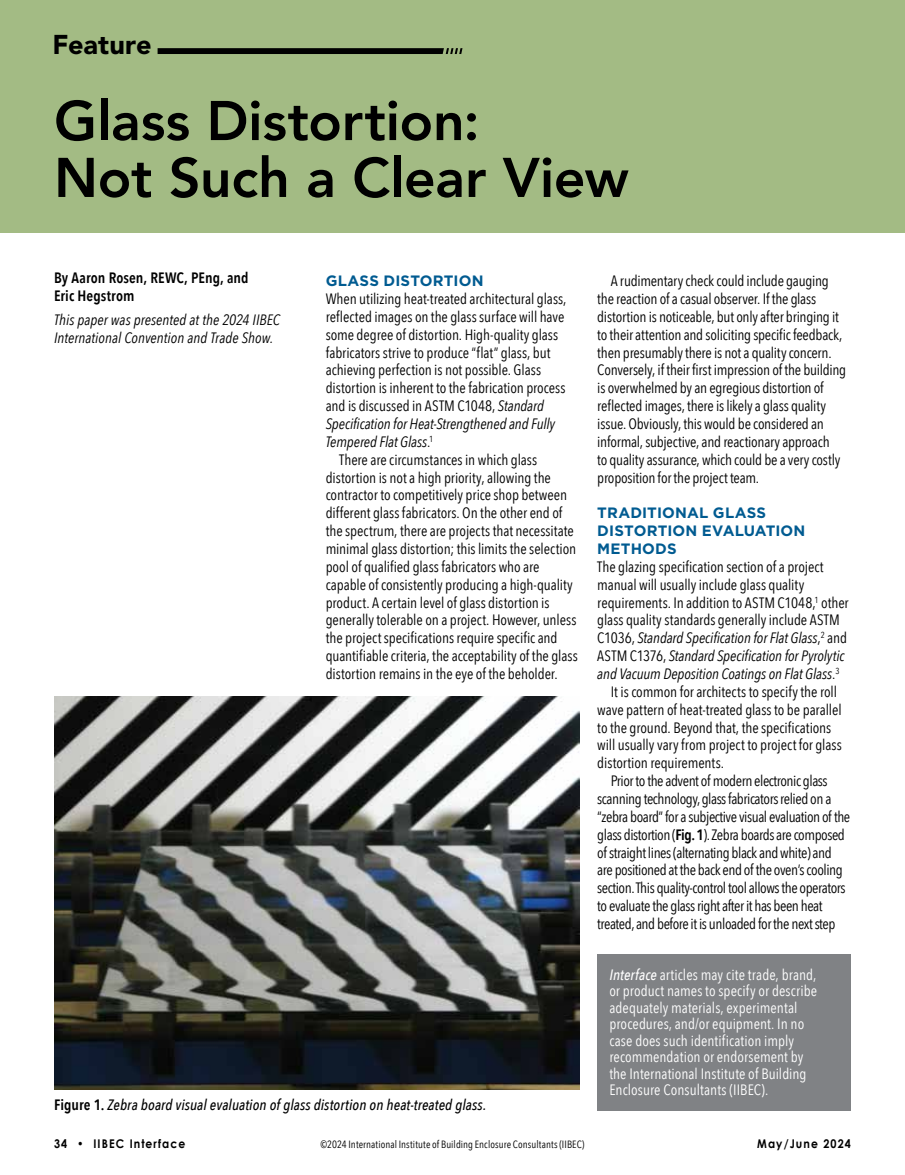
<style>
.page{position:relative;width:905px;height:1175px;background:#fff}
.page>*{position:absolute;margin:0;border:0;box-sizing:border-box;transform-origin:0 0}
.t1{font:800 55.2px/56.8px "Avenir LT Std";letter-spacing:-.005em;color:#000}
.t2{font:900 27px "Avenir LT Std";color:#000}
.t3{font:15px/17.9px "Avenir Next Condensed";letter-spacing:-.01em;color:#000}
.t4{font:15px "Avenir Next Condensed";letter-spacing:-.03em;color:#000}
.t5{font:italic 15px/17.9px "Avenir Next Condensed";letter-spacing:-.005em;color:#000}
.t6{font:15px/16.5px "Avenir Next Condensed";letter-spacing:.005em;color:#fff}
.t7{font:italic 500 15px "Avenir Next Condensed";letter-spacing:.005em;color:#000}
.t8{font:700 15px/17.9px "Gotham";letter-spacing:.01em;color:#005b91}
.t9{font:600 15px/17.9px "Avenir Next Condensed";letter-spacing:.005em;color:#000}
.t10{font:700 12px "Century Gothic";letter-spacing:.1em;color:#000;scale:.9 1}
.t11{font:10.5px "Avenir Next Condensed";letter-spacing:.01em;color:#000}
.s1{font-style:italic}
.s2{font-style:normal}
.s3{font-weight:600}
.s4{font-weight:500;font-style:italic}
.s5{font-weight:600;font-style:normal}
</style>
<div class="page">
<div style="left:0;top:0;width:904px;height:232px;background:#a3bb84"></div>
<svg style="left:158px;top:48px;width:304px;height:6px;background:#090b08"></svg>
<div style="left:597px;top:953px;width:253px;height:157px;background:#808285"></div>
<img style="left:54px;top:697px;width:525px;height:392px">
<h2 class="t2" style="left:52px;top:28px;width:101px">Feature</h2>
<h1 class="t1" style="left:54px;top:93px;width:576px">Glass Distortion:<br>Not Such a Clear View</h1>
<p class="t9" style="left:54px;top:269px;width:196px">By Aaron Rosen, REWC, PEng, and<br>Eric Hegstrom</p>
<p class="t5" style="left:54px;top:311px;width:227px">This paper was presented at the 2024 IIBEC<br>International Convention and Trade Show.</p>
<p class="t8" style="left:326px;top:272px;width:159px">GLASS DISTORTION</p>
<p class="t3" style="left:326px;top:289px;width:242px">When utilizing heat-treated architectural glass,</p>
<p class="t3" style="left:326px;top:307px;width:240px">reflected images on the glass surface will have</p>
<p class="t3" style="left:326px;top:325px;width:234px">some degree of distortion. High-quality glass</p>
<p class="t3" style="left:326px;top:343px;width:226px">fabricators strive to produce “flat” glass, but</p>
<p class="t3" style="left:326px;top:360px;width:217px">achieving perfection is not possible. Glass</p>
<p class="t3" style="left:326px;top:378px;width:241px">distortion is inherent to the fabrication process</p>
<p class="t3" style="left:326px;top:396px;width:220px">and is discussed in ASTM C1048, <span class="s1">Standard</span></p>
<p class="t5" style="left:326px;top:415px;width:231px">Specification for Heat-Strengthened and Fully</p>
<p class="t5" style="left:326px;top:433px;width:109px">Tempered Flat Glass<span class="s2">.</span><sup>1</sup></p>
<p class="t3" style="left:339px;top:450px;width:200px">There are circumstances in which glass</p>
<p class="t3" style="left:326px;top:468px;width:227px">distortion is not a high priority, allowing the</p>
<p class="t3" style="left:326px;top:485px;width:243px">contractor to competitively price shop between</p>
<p class="t3" style="left:326px;top:503px;width:238px">different glass fabricators. On the other end of</p>
<p class="t3" style="left:326px;top:521px;width:250px">the spectrum, there are projects that necessitate</p>
<p class="t3" style="left:326px;top:539px;width:252px">minimal glass distortion; this limits the selection</p>
<p class="t3" style="left:326px;top:557px;width:215px">pool of qualified glass fabricators who are</p>
<p class="t3" style="left:326px;top:575px;width:249px">capable of consistently producing a high-quality</p>
<p class="t3" style="left:326px;top:592px;width:225px">product. A certain level of glass distortion is</p>
<p class="t3" style="left:326px;top:610px;width:252px">generally tolerable on a project. However, unless</p>
<p class="t3" style="left:326px;top:628px;width:233px">the project specifications require specific and</p>
<p class="t3" style="left:326px;top:646px;width:253px">quantifiable criteria, the acceptability of the glass</p>
<p class="t3" style="left:326px;top:664px;width:233px">distortion remains in the eye of the beholder.</p>
<p class="t3" style="left:597px;top:271px;width:250px;text-indent:14px">A rudimentary check could include gauging the reaction of a casual observer. If the glass distortion is noticeable, but only after bringing it to their attention and soliciting specific feedback, then presumably there is not a quality concern.<br>Conversely, if their first impression of the building is overwhelmed by an egregious distortion of reflected images, there is likely a glass quality issue. Obviously, this would be considered an informal, subjective, and reactionary approach<br>to quality assurance, which could be a very costly proposition for the project team.</p>
<p class="t8" style="left:597px;top:504px;width:210px">TRADITIONAL GLASS<br>DISTORTION EVALUATION<br>METHODS</p>
<p class="t3" style="left:597px;top:557px;width:228px">The glazing specification section of a project</p>
<p class="t3" style="left:597px;top:575px;width:208px">manual will usually include glass quality</p>
<p class="t3" style="left:597px;top:592px;width:253px">requirements. In addition to ASTM C1048,<sup>1</sup> other</p>
<p class="t3" style="left:597px;top:610px;width:244px">glass quality standards generally include ASTM</p>
<p class="t5" style="left:597px;top:629px;width:251px"><span class="s2">C1036,</span> Standard Specification for Flat Glass<span class="s2">,</span><sup>2</sup> <span class="s2">and</span></p>
<p class="t5" style="left:597px;top:647px;width:249px"><span class="s2">ASTM C1376,</span> Standard Specification for Pyrolytic</p>
<p class="t5" style="left:597px;top:665px;width:244px">and Vacuum Deposition Coatings on Flat Glass<span class="s2">.</span><sup>3</sup></p>
<p class="t3" style="left:610px;top:682px;width:228px">It is common for architects to specify the roll</p>
<p class="t3" style="left:597px;top:700px;width:246px">wave pattern of heat-treated glass to be parallel</p>
<p class="t3" style="left:597px;top:717px;width:235px">to the ground. Beyond that, the specifications</p>
<p class="t3" style="left:597px;top:735px;width:246px">will usually vary from project to project for glass</p>
<p class="t3" style="left:597px;top:753px;width:128px">distortion requirements.</p>
<p class="t4" style="left:610px;top:768px;width:218px">Prior to the advent of modern electronic glass</p>
<p class="t4" style="left:597px;top:786px;width:235px">scanning technology, glass fabricators relied on a</p>
<p class="t4" style="left:597px;top:803px;width:254px">“zebra board” for a subjective visual evaluation of the</p>
<p class="t4" style="left:597px;top:821px;width:249px">glass distortion (<span class="s3">Fig. 1</span>). Zebra boards are composed</p>
<p class="t4" style="left:597px;top:839px;width:236px">of straight lines (alternating black and white) and</p>
<p class="t4" style="left:597px;top:857px;width:247px">are positioned at the back end of the oven’s cooling</p>
<p class="t4" style="left:597px;top:875px;width:250px">section. This quality-control tool allows the operators</p>
<p class="t4" style="left:597px;top:893px;width:227px">to evaluate the glass right after it has been heat</p>
<p class="t4" style="left:597px;top:911px;width:240px">treated, and before it is unloaded for the next step</p>
<p class="t6" style="left:609px;top:965px;width:209px"><span class="s4">Interface</span> articles may cite trade, brand, or product names to specify or describe adequately materials, experimental procedures, and/or equipment. In no case does such identification imply recommendation or endorsement by the International Institute of Building Enclosure Consultants (IIBEC).</p>
<p class="t7" style="left:54px;top:1096px;width:434px"><span class="s5">Figure 1.</span> Zebra board visual evaluation of glass distortion on heat-treated glass.</p>
<p class="t10" style="left:54px;top:1136px;width:147px">34 • IIBEC Interface</p>
<p class="t11" style="left:320px;top:1135px;width:265px">©2024 International Institute of Building Enclosure Consultants (IIBEC)</p>
<p class="t10" style="left:757px;top:1136px;width:106px">May/June 2024</p>
</div>
